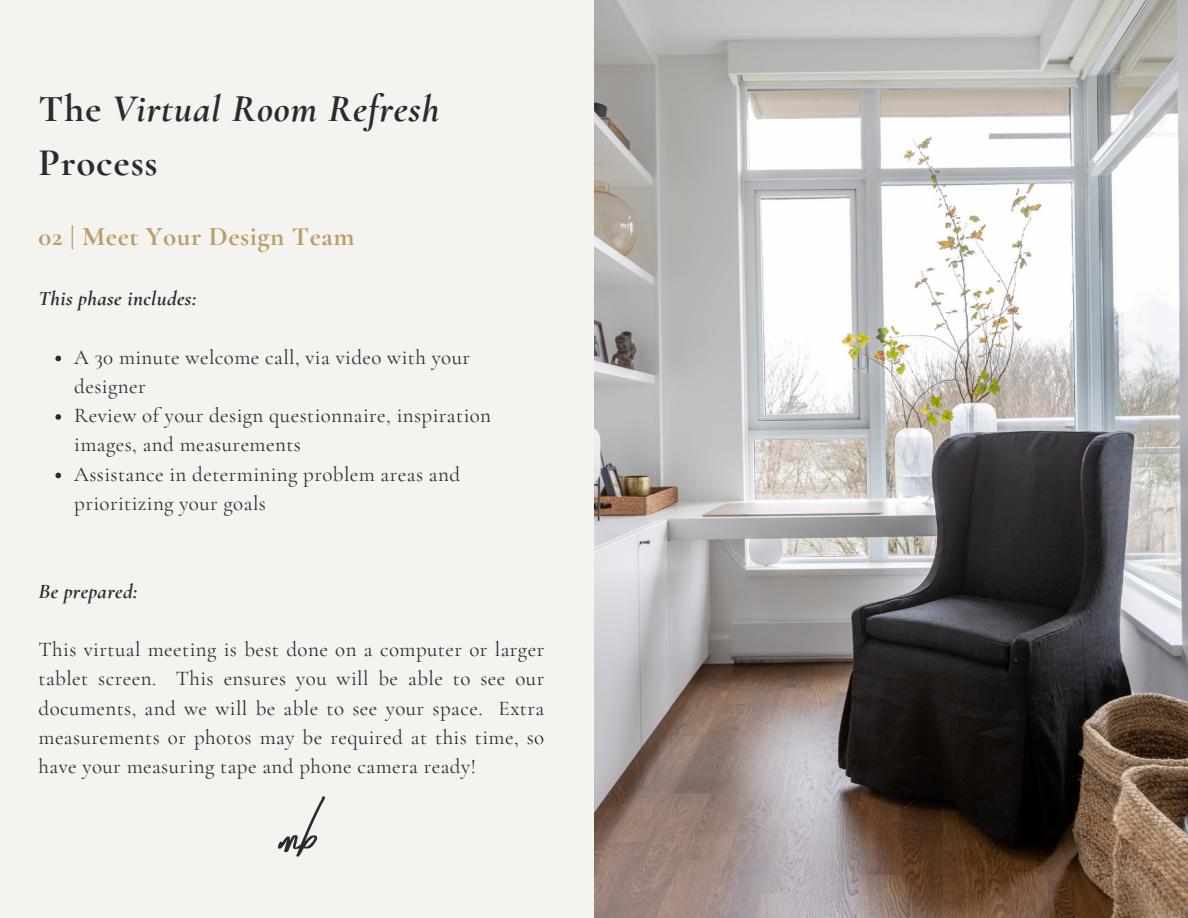
<style>
.page{position:relative;width:1188px;height:918px;background:#f5f3f0}
.page>*{position:absolute;margin:0;border:0;box-sizing:border-box;transform-origin:0 0}
.t1{font:italic 700 39px/54px "Cormorant Garamond";letter-spacing:.02em;color:#2b2b2b}
.t2{font:700 27px "Cormorant Garamond";letter-spacing:.02em;color:#be9a66}
.t3{font:21px/29.2px "Cormorant Garamond";letter-spacing:.02em;color:#2b2b2b}
.t4{font:italic 700 21px "Cormorant Garamond";letter-spacing:.02em;color:#2b2b2b}
.s1{font-style:normal}
</style>
<div class="page">
<svg style="left:55px;top:356px;width:6px;height:5px"></svg>
<svg style="left:55px;top:414px;width:6px;height:6px"></svg>
<svg style="left:55px;top:473px;width:6px;height:5px"></svg>
<img style="left:594px;top:0;width:594px;height:918px">
<img style="left:278px;top:797px;width:46px;height:59px">
<h1 class="t1" style="left:39px;top:81px;width:402px"><span class="s1">The</span> Virtual Room Refresh<br><span class="s1">Process</span></h1>
<h2 class="t2" style="left:39px;top:220px;width:317px">02 | Meet Your Design Team</h2>
<h3 class="t4" style="left:39px;top:286px;width:159px">This phase includes:</h3>
<p class="t3" style="left:74px;top:342px;width:397px">A 30 minute welcome call, via video with your designer</p>
<p class="t3" style="left:74px;top:401px;width:418px">Review of your design questionnaire, inspiration images, and measurements</p>
<p class="t3" style="left:74px;top:459px;width:387px">Assistance in determining problem areas and prioritizing your goals</p>
<h3 class="t4" style="left:39px;top:578px;width:100px">Be prepared:</h3>
<p class="t3" style="left:39px;top:635px;width:507px;text-align:justify">This virtual meeting is best done on a computer or larger tablet screen. This ensures you will be able to see our documents, and we will be able to see your space. Extra measurements or photos may be required at this time, so have your measuring tape and phone camera ready!</p>
</div>
